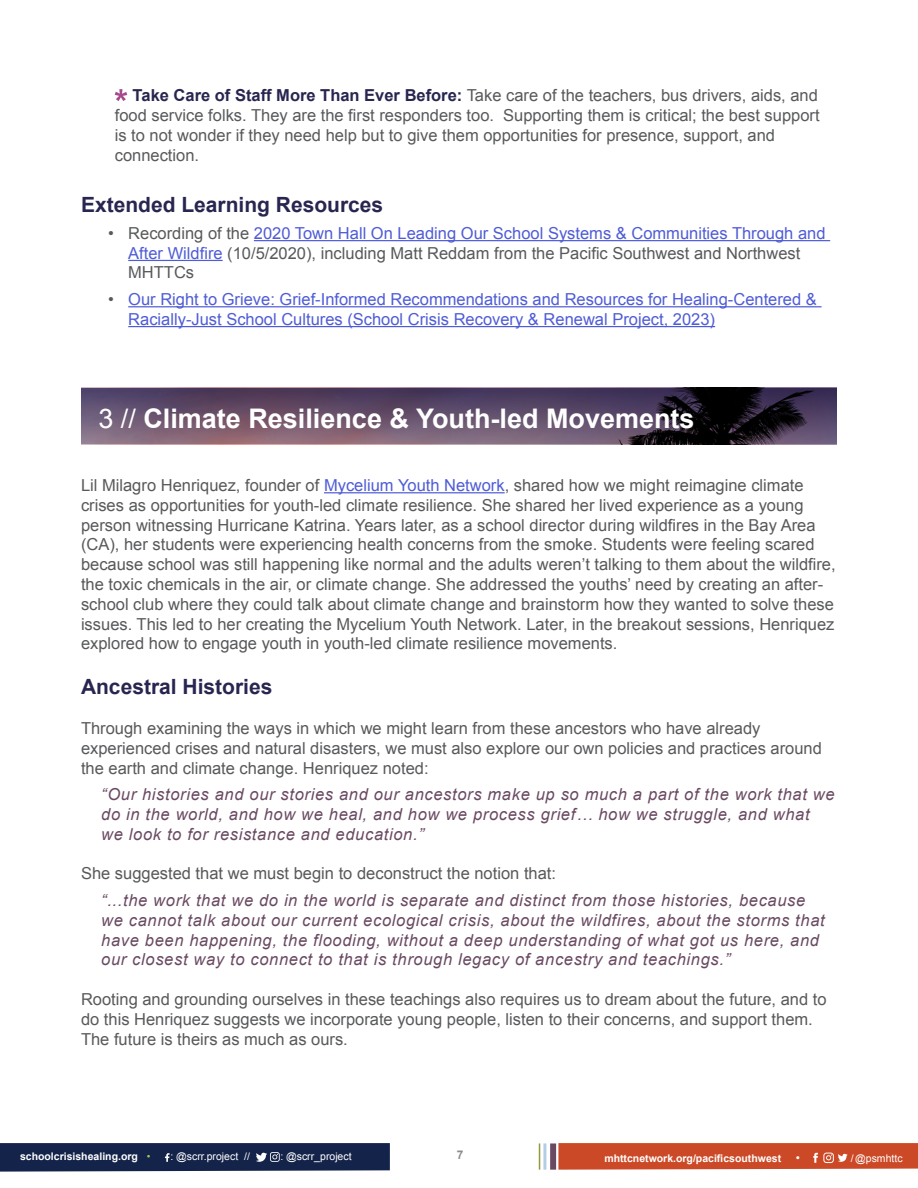
<style>
.page{position:relative;width:918px;height:1188px;background:#fff}
.page>*{position:absolute;margin:0;border:0;box-sizing:border-box;transform-origin:0 0}
.Section_Title{font:700 27px "Arial";color:#fff}
.Subsection_Title_2{font:700 21px "Arial";color:#282650}
.Body{font:16.5px/19.8px "Arial";color:#58595b}
.Body-2{font:italic 16.5px/19.8px "Arial";letter-spacing:.04em;color:#6a4a62}
.t1{font:16.5px/19.8px "Arial";color:#4f5cd6}
.t2{font:700 12px "Arial";color:#8a8c8e}
.t3{font:700 10.5px "Arial";color:#fff}
.t4{font:10.5px "Arial";color:#fff}
.s1{font-weight:700;color:#282650}
.s2{color:#4f5cd6}
.s3{color:#58595b}
.s4{font-weight:400}
.s5{font-weight:400;color:#9ec963}
.s6{font-weight:400;font-size:12px}
</style>
<div class="page">
<svg style="left:558px;top:1143px;width:360px;height:27px;background:#ce5231"></svg>
<svg style="left:0;top:1143px;width:390px;height:29px;background:#1f2d52"></svg>
<div style="left:550px;top:1143px;width:6px;height:27px;background:#6a4a62"></div>
<hr style="left:543px;top:1143px;width:3px;height:27px;background:#b2cee6">
<svg style="left:539px;top:1143px;width:1px;height:27px"></svg>
<hr style="left:254px;top:240px;width:576px;height:1px;background:#4f5cd6">
<hr style="left:128px;top:260px;width:95px;height:1px;background:#4f5cd6">
<hr style="left:128px;top:306px;width:694px;height:1px;background:#4f5cd6">
<hr style="left:128px;top:326px;width:587px;height:1px;background:#4f5cd6">
<hr style="left:324px;top:492px;width:181px;height:1px;background:#4f5cd6">
<svg style="left:115px;top:89px;width:12px;height:12px"></svg>
<img style="left:81px;top:388px;width:756px;height:57px">
<svg style="left:81px;top:389px;width:756px;height:55px;background:#57455c"></svg>
<p class="Body" style="left:115px;top:86px;width:706px;text-indent:18px"><span class="s1">Take Care of Staff More Than Ever Before:</span> Take care of the teachers, bus drivers, aids, and food service folks. They are the first responders too. Supporting them is critical; the best support is to not wonder if they need help but to give them opportunities for presence, support, and connection.</p>
<p class="Subsection_Title_2" style="left:81px;top:191px;width:304px">Extended Learning Resources</p>
<p class="Body" style="left:128px;top:223px;width:699px;text-indent:-20px">• Recording of the <span class="s2">2020 Town Hall On Leading Our School Systems &amp; Communities Through and<br>After Wildfire</span> (10/5/2020), including Matt Reddam from the Pacific Southwest and Northwest<br>MHTTCs</p>
<p class="t1" style="left:128px;top:290px;width:690px;text-indent:-20px"><span class="s3">•</span> Our Right to Grieve: Grief-Informed Recommendations and Resources for Healing-Centered &amp;<br>Racially-Just School Cultures (School Crisis Recovery &amp; Renewal Project, 2023)</p>
<p class="Section_Title" style="left:98px;top:400px;width:598px"><span class="s4">3 //</span> Climate Resilience &amp; Youth-led Movements</p>
<p class="Body" style="left:81px;top:476px;width:756px">Lil Milagro Henriquez, founder of <span class="s2">Mycelium Youth Network</span>, shared how we might reimagine climate crises as opportunities for youth-led climate resilience. She shared her lived experience as a young person witnessing Hurricane Katrina. Years later, as a school director during wildfires in the Bay Area (CA), her students were experiencing health concerns from the smoke. Students were feeling scared because school was still happening like normal and the adults weren’t talking to them about the wildfire, the toxic chemicals in the air, or climate change. She addressed the youths’ need by creating an after&shy;school club where they could talk about climate change and brainstorm how they wanted to solve these issues. This led to her creating the Mycelium Youth Network. Later, in the breakout sessions, Henriquez explored how to engage youth in youth-led climate resilience movements.</p>
<p class="Subsection_Title_2" style="left:81px;top:673px;width:193px">Ancestral Histories</p>
<p class="Body" style="left:81px;top:719px;width:742px">Through examining the ways in which we might learn from these ancestors who have already experienced crises and natural disasters, we must also explore our own policies and practices around the earth and climate change. Henriquez noted:</p>
<p class="Body-2" style="left:101px;top:785px;width:735px">“Our histories and our stories and our ancestors make up so much a part of the work that we do in the world, and how we heal, and how we process grief… how we struggle, and what we look to for resistance and education.”</p>
<p class="Body" style="left:81px;top:864px;width:477px">She suggested that we must begin to deconstruct the notion that:</p>
<p class="Body-2" style="left:101px;top:890px;width:725px">“...the work that we do in the world is separate and distinct from those histories, because we cannot talk about our current ecological crisis, about the wildfires, about the storms that have been happening, the flooding, without a deep understanding of what got us here, and our closest way to connect to that is through legacy of ancestry and teachings.”</p>
<p class="Body" style="left:81px;top:989px;width:747px">Rooting and grounding ourselves in these teachings also requires us to dream about the future, and to do this Henriquez suggests we incorporate young people, listen to their concerns, and support them.<br>The future is theirs as much as ours.</p>
<p class="t3" style="left:20px;top:1150px;width:132px">schoolcrisishealing.org <span class="s5">•</span></p>
<p class="t4" style="left:170px;top:1150px;width:81px">: @scrr.project //</p>
<p class="t4" style="left:280px;top:1150px;width:73px">: @scrr_project</p>
<p class="t2" style="left:457px;top:1147px;width:8px">7</p>
<p class="t3" style="left:604px;top:1151px;width:197px">mhttcnetwork.org/pacificsouthwest <span class="s6">•</span></p>
<p class="t4" style="left:851px;top:1151px;width:53px">/ @psmhttc</p>
</div>
